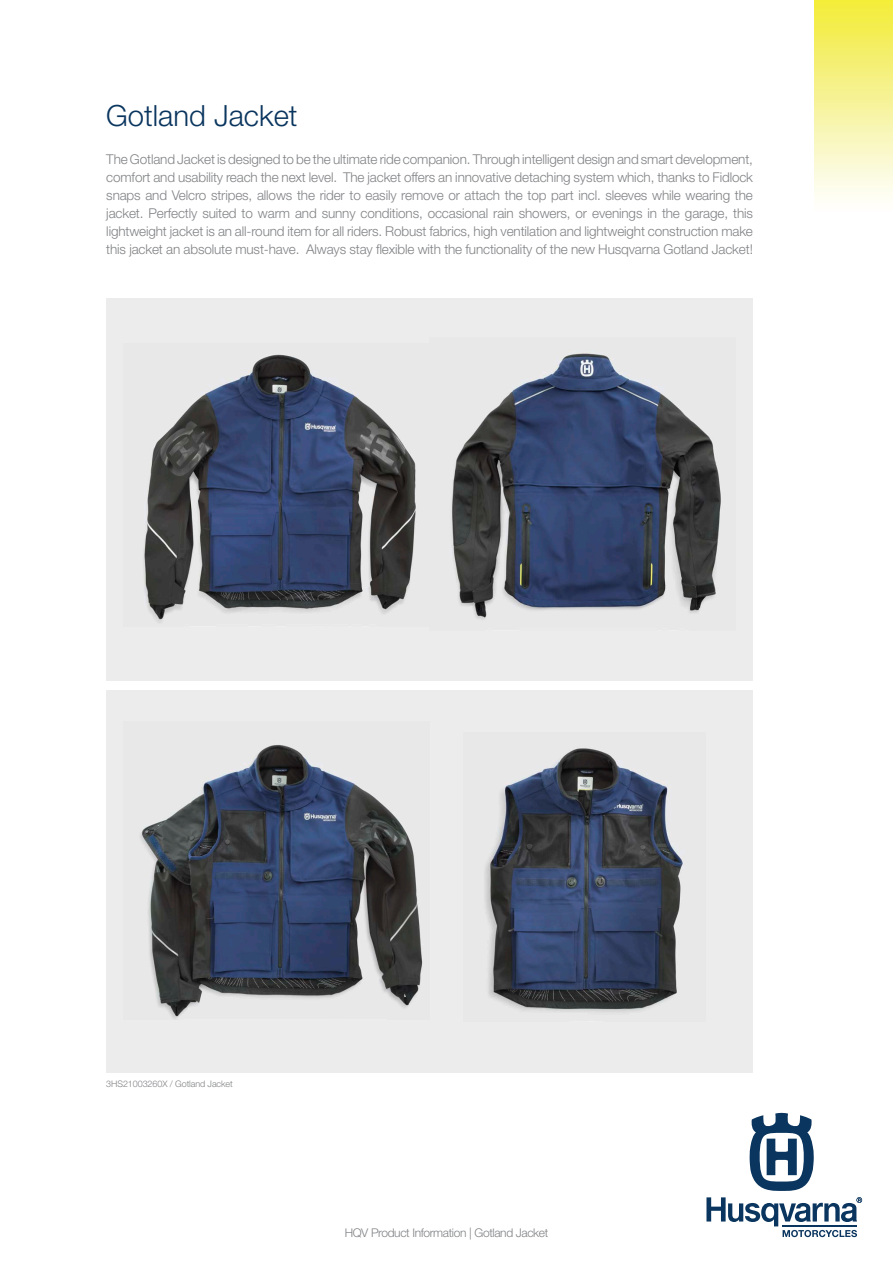
<style>
.page{position:relative;width:893px;height:1263px;background:#fff}
.page>*{position:absolute;margin:0;border:0;box-sizing:border-box;transform-origin:0 0}
.t1{font:300 29.25px "Helvetica Neue LT Pro";color:#0a355e}
.Disclaimer_EN{font:300 13.5px/18px "Helvetica Neue LT Pro";letter-spacing:-.01em;color:#808285;text-align:justify}
.t2{font:300 12px "Helvetica Neue LT Pro";letter-spacing:-.03em;color:#808285}
.Disclaimer_EN-2{font:300 9px "Helvetica Neue LT Pro";letter-spacing:-.01em;color:#808285}
</style>
<div class="page">
<svg style="left:749px;top:1113px;width:65px;height:78px"></svg>
<svg style="left:706px;top:1197px;width:156px;height:40px"></svg>
<div style="left:814px;top:0;width:79px;height:215px;background:linear-gradient(to bottom,#f2eb37,#fefeff)"></div>
<div style="left:106px;top:690px;width:647px;height:382px;background:#ececed"></div>
<img style="left:139px;top:744px;width:284px;height:275px">
<img style="left:484px;top:748px;width:199px;height:265px">
<div style="left:106px;top:299px;width:647px;height:382px;background:#ececed"></div>
<img style="left:143px;top:354px;width:273px;height:270px">
<img style="left:451px;top:351px;width:270px;height:269px">
<p class="t1" style="left:106px;top:98px;width:193px">Gotland Jacket</p>
<p class="Disclaimer_EN" style="left:106px;top:150px;width:648px">The Gotland Jacket is designed to be the ultimate ride companion. Through intelligent design and smart development, comfort and usability reach the next level. The jacket offers an innovative detaching system which, thanks to Fidlock snaps and Velcro stripes, allows the rider to easily remove or attach the top part incl. sleeves while wearing the jacket. Perfectly suited to warm and sunny conditions, occasional rain showers, or evenings in the garage, this lightweight jacket is an all-round item for all riders. Robust fabrics, high ventilation and lightweight construction make this jacket an absolute must-have. Always stay flexible with the functionality of the new Husqvarna Gotland Jacket!</p>
<p class="Disclaimer_EN-2" style="left:106px;top:1079px;width:128px">3HS21003260X / Gotland Jacket</p>
<p class="t2" style="left:345px;top:1225px;width:205px">HQV Product Information | Gotland Jacket</p>
</div>
